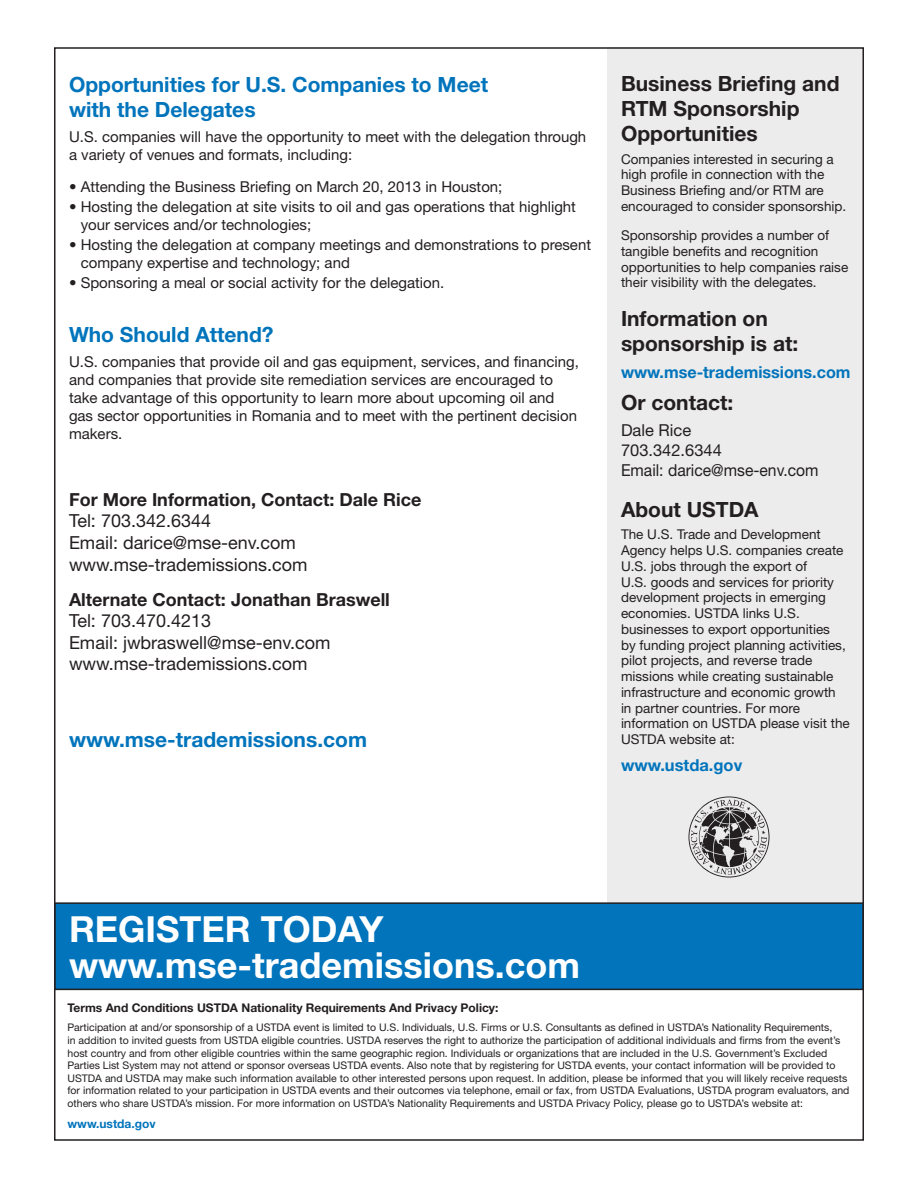
<style>
.page{position:relative;width:918px;height:1188px;background:#fff}
.page>*{position:absolute;margin:0;border:0;box-sizing:border-box;transform-origin:0 0}
.t1{font:700 36px "Helvetica Neue";color:#fff}
.body_headline_black{font:700 21px/25.2px "Helvetica Neue";color:#231f20}
.lgr_body_headline_bl{font:700 21px/25.2px "Helvetica Neue";color:#0174bc}
.lgr_body_paragraph{font:18px "Helvetica Neue";color:#231f20}
.lgr_body_paragraph-2{font:700 18px "Helvetica Neue";color:#231f20}
.t2{font:700 16.5px "Helvetica Neue";color:#0174bc}
.t3{font:16.5px "Helvetica Neue";color:#231f20;scale:.95 1}
.t4{font:16.5px "Helvetica Neue";color:#231f20}
.lgr_body_paragraph-3{font:15px/18px "Helvetica Neue";color:#231f20}
.lgr_bullet_list{font:15px/18px "Helvetica Neue";color:#231f20}
.body_paragraph{font:13.5px/15.8px "Helvetica Neue";color:#231f20}
.t5{font:700 12px "Helvetica Neue";color:#231f20}
.t6{font:700 12px "Helvetica Neue";color:#0174bc}
.t7{font:10.5px/12.6px "Helvetica Neue";color:#231f20}
</style>
<div class="page">
<div style="left:608px;top:47px;width:256px;height:857px;background:#ececec"></div>
<div style="left:55px;top:903px;width:808px;height:86px;background:#0174bc"></div>
<div style="left:54px;top:902px;width:810px;height:88px;border:2px solid #231f20"></div>
<svg style="left:689px;top:797px;width:81px;height:81px"></svg>
<p class="lgr_body_headline_bl" style="left:69px;top:72px;width:421px">Opportunities for U.S. Companies to Meet with the Delegates</p>
<p class="lgr_body_paragraph-3" style="left:69px;top:128px;width:519px">U.S. companies will have the opportunity to meet with the delegation through a variety of venues and formats, including:</p>
<p class="lgr_bullet_list" style="left:69px;top:177px;width:435px">• Attending the Business Briefing on March 20, 2013 in Houston;</p>
<p class="lgr_bullet_list" style="left:81px;top:197px;width:497px;text-indent:-12px">• Hosting the delegation at site visits to oil and gas operations that highlight your services and/or technologies;</p>
<p class="lgr_bullet_list" style="left:81px;top:235px;width:512px;text-indent:-12px">• Hosting the delegation at company meetings and demonstrations to present company expertise and technology; and</p>
<p class="lgr_bullet_list" style="left:69px;top:274px;width:377px">• Sponsoring a meal or social activity for the delegation.</p>
<p class="lgr_body_headline_bl" style="left:69px;top:322px;width:206px">Who Should Attend?</p>
<p class="lgr_body_paragraph-3" style="left:69px;top:353px;width:511px">U.S. companies that provide oil and gas equipment, services, and financing, and companies that provide site remediation services are encouraged to take advantage of this opportunity to learn more about upcoming oil and gas sector opportunities in Romania and to meet with the pertinent decision makers.</p>
<p class="lgr_body_paragraph-2" style="left:69px;top:488px;width:354px">For More Information, Contact: Dale Rice</p>
<p class="lgr_body_paragraph" style="left:69px;top:510px;width:144px">Tel: 703.342.6344</p>
<p class="lgr_body_paragraph" style="left:69px;top:532px;width:228px">Email: darice@mse-env.com</p>
<p class="lgr_body_paragraph" style="left:69px;top:553px;width:240px">www.mse-trademissions.com</p>
<p class="lgr_body_paragraph-2" style="left:69px;top:588px;width:322px">Alternate Contact: Jonathan Braswell</p>
<p class="lgr_body_paragraph" style="left:69px;top:610px;width:144px">Tel: 703.470.4213</p>
<p class="lgr_body_paragraph" style="left:69px;top:632px;width:263px">Email: jwbraswell@mse-env.com</p>
<p class="lgr_body_paragraph" style="left:69px;top:653px;width:240px">www.mse-trademissions.com</p>
<p class="lgr_body_headline_bl" style="left:69px;top:727px;width:300px">www.mse-trademissions.com</p>
<p class="body_headline_black" style="left:621px;top:70px;width:220px">Business Briefing and<br>RTM Sponsorship<br>Opportunities</p>
<p class="body_paragraph" style="left:621px;top:151px;width:227px">Companies interested in securing a high profile in connection with the Business Briefing and/or RTM are encouraged to consider sponsorship.</p>
<p class="body_paragraph" style="left:621px;top:227px;width:229px">Sponsorship provides a number of tangible benefits and recognition opportunities to help companies raise their visibility with the delegates.</p>
<p class="body_headline_black" style="left:621px;top:305px;width:179px">Information on sponsorship is at:</p>
<p class="t2" style="left:621px;top:362px;width:231px">www.mse-trademissions.com</p>
<p class="body_headline_black" style="left:621px;top:389px;width:114px">Or contact:</p>
<p class="t4" style="left:621px;top:421px;width:72px">Dale Rice</p>
<p class="t4" style="left:621px;top:440px;width:102px">703.342.6344</p>
<p class="t3" style="left:621px;top:460px;width:209px">Email: darice@mse-env.com</p>
<p class="body_headline_black" style="left:621px;top:496px;width:139px">About USTDA</p>
<p class="body_paragraph" style="left:621px;top:526px;width:230px">The U.S. Trade and Development Agency helps U.S. companies create U.S. jobs through the export of<br>U.S. goods and services for priority development projects in emerging economies. USTDA links U.S. businesses to export opportunities<br>by funding project planning activities, pilot projects, and reverse trade missions while creating sustainable infrastructure and economic growth<br>in partner countries. For more information on USTDA please visit the USTDA website at:</p>
<p class="t2" style="left:621px;top:755px;width:123px">www.ustda.gov</p>
<p class="t1" style="left:69px;top:907px;width:316px">REGISTER TODAY</p>
<p class="t1" style="left:69px;top:943px;width:513px">www.mse-trademissions.com</p>
<p class="t5" style="left:68px;top:1000px;width:433px">Terms And Conditions USTDA Nationality Requirements And Privacy Policy:</p>
<p class="t7" style="left:68px;top:1021px;width:783px">Participation at and/or sponsorship of a USTDA event is limited to U.S. Individuals, U.S. Firms or U.S. Consultants as defined in USTDA’s Nationality Requirements,<br>in addition to invited guests from USTDA eligible countries. USTDA reserves the right to authorize the participation of additional individuals and firms from the event’s host country and from other eligible countries within the same geographic region. Individuals or organizations that are included in the U.S. Government’s Excluded Parties List System may not attend or sponsor overseas USTDA events. Also note that by registering for USTDA events, your contact information will be provided to USTDA and USTDA may make such information available to other interested persons upon request. In addition, please be informed that you will likely receive requests for information related to your participation in USTDA events and their outcomes via telephone, email or fax, from USTDA Evaluations, USTDA program evaluators, and others who share USTDA’s mission. For more information on USTDA’s Nationality Requirements and USTDA Privacy Policy, please go to USTDA’s website at:</p>
<p class="t6" style="left:68px;top:1116px;width:90px">www.ustda.gov</p>
</div>
